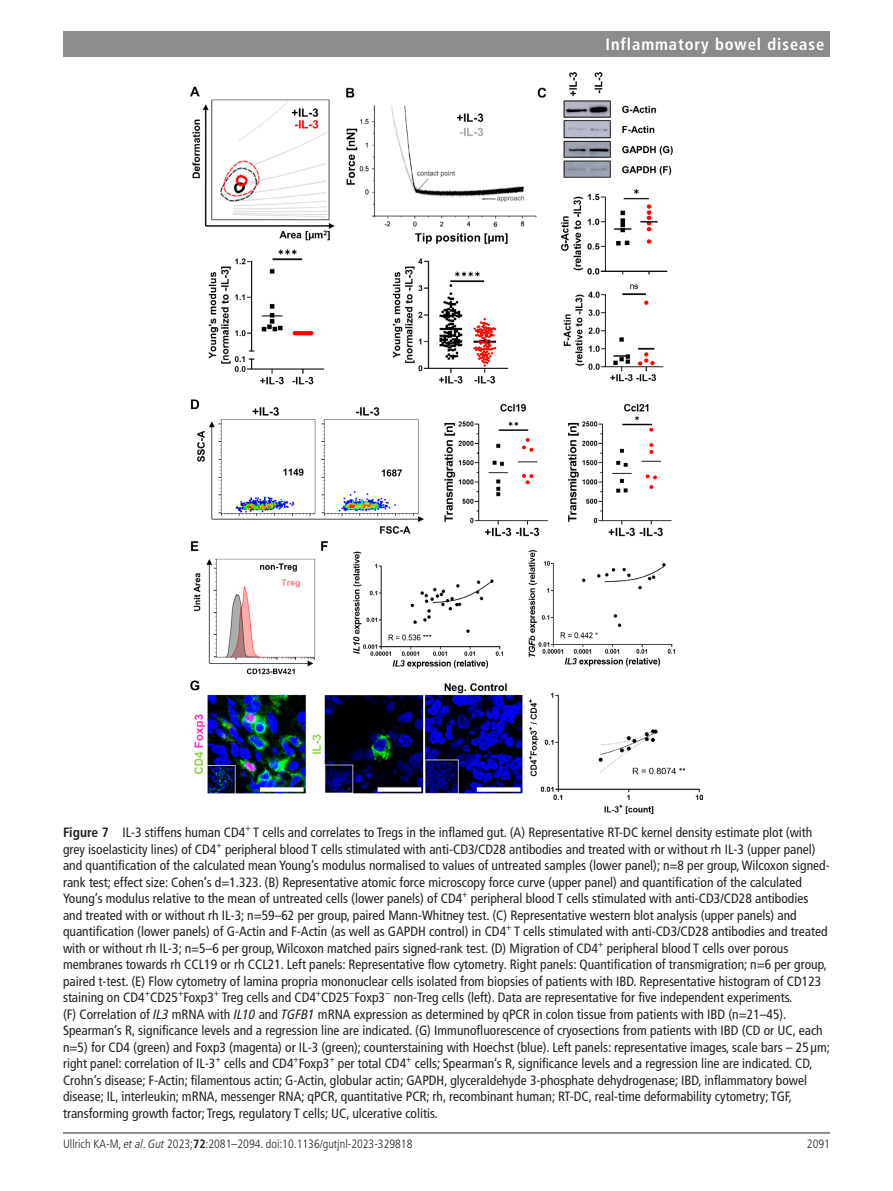
<style>
.page{position:relative;width:893px;height:1191px;background:#fff}
.page>*{position:absolute;margin:0;border:0;box-sizing:border-box;transform-origin:0 0}
.t1{font:700 condensed 16.5px "Frutiger LT Pro";letter-spacing:.055em;color:#fff}
.t2{font:condensed 13.5px/16.5px "Frutiger LT Pro";color:#231f20}
.t3{font:300 condensed 12px "Frutiger LT Pro";color:#231f20}
.t4{font:condensed 9px "Frutiger LT Pro";color:#231f20}
.s1{font-weight:700}
.s2{font-style:italic}
</style>
<div class="page">
<hr style="left:63px;top:1132px;width:767px;height:1px;background:#231f20">
<div style="left:63px;top:31px;width:767px;height:25px;background:#8a8c8e"></div>
<img style="left:191px;top:72px;width:511px;height:741px">
<p class="t1" style="left:605px;top:34px;width:220px">Inflammatory bowel disease</p>
<p class="t2" style="left:63px;top:824px;width:184px"><span class="s1">Figure 7</span> IL-3 stiffens human CD4</p>
<p class="t4" style="left:245px;top:822px;width:7px">+</p>
<p class="t2" style="left:63px;top:824px;width:768px;text-indent:190px">T cells and correlates to Tregs in the inflamed gut. (A) Representative RT-DC kernel density estimate plot (with grey isoelasticity lines) of CD4<sup>+</sup> peripheral blood T cells stimulated with anti-CD3/CD28 antibodies and treated with or without rh IL-3 (upper panel) and quantification of the calculated mean Young’s modulus normalised to values of untreated samples (lower panel); n=8 per group, Wilcoxon signed&shy;rank test; effect size: Cohen’s d=1.323. (B) Representative atomic force microscopy force curve (upper panel) and quantification of the calculated Young’s modulus relative to the mean of untreated cells (lower panels) of CD4<sup>+</sup> peripheral blood T cells stimulated with anti-CD3/CD28 antibodies and treated with or without rh IL-3; n=59–62 per group, paired Mann-Whitney test. (C) Representative western blot analysis (upper panels) and quantification (lower panels) of G-Actin and F-Actin (as well as GAPDH control) in CD4<sup>+</sup> T cells stimulated with anti-CD3/CD28 antibodies and treated with or without rh IL-3; n=5–6 per group, Wilcoxon matched pairs signed-rank test. (D) Migration of CD4<sup>+</sup> peripheral blood T cells over porous membranes towards rh CCL19 or rh CCL21. Left panels: Representative flow cytometry. Right panels: Quantification of transmigration; n=6 per group, paired t-test. (E) Flow cytometry of lamina propria mononuclear cells isolated from biopsies of patients with IBD. Representative histogram of CD123 staining on CD4<sup>+</sup>CD25 Foxp3</p>
<p class="t4" style="left:178px;top:987px;width:7px">+</p>
<p class="t4" style="left:214px;top:987px;width:7px">+</p>
<p class="t2" style="left:222px;top:989px;width:165px">Treg cells and CD4 CD25 Foxp3</p>
<p class="t4" style="left:316px;top:987px;width:7px">+</p>
<p class="t4" style="left:349px;top:987px;width:7px">−</p>
<p class="t4" style="left:385px;top:987px;width:7px">−</p>
<p class="t2" style="left:63px;top:989px;width:769px;text-indent:331px">non-Treg cells (left). Data are representative for five independent experiments.<br>(F) Correlation of <span class="s2">IL3</span> mRNA with <span class="s2">IL10</span> and <span class="s2">TGFB1</span> mRNA expression as determined by qPCR in colon tissue from patients with IBD (n=21–45).<br>Spearman’s R, significance levels and a regression line are indicated. (G) Immunofluorescence of cryosections from patients with IBD (CD or UC, each n=5) for CD4 (green) and Foxp3 (magenta) or IL-3 (green); counterstaining with Hoechst (blue). Left panels: representative images, scale bars – 25 µm; right panel: correlation of IL-3<sup>+</sup> cells and CD4<sup>+</sup>Foxp3<sup>+</sup> per total CD4<sup>+</sup> cells; Spearman’s R, significance levels and a regression line are indicated. CD, Crohn’s disease; F-Actin; filamentous actin; G-Actin, globular actin; GAPDH, glyceraldehyde 3-phosphate dehydrogenase; IBD, inflammatory bowel disease; IL, interleukin; mRNA, messenger RNA; qPCR, quantitative PCR; rh, recombinant human; RT-DC, real-time deformability cytometry; TGF, transforming growth factor; Tregs, regulatory T cells; UC, ulcerative colitis.</p>
<p class="t3" style="left:63px;top:1136px;width:351px">Ullrich KA-M, <span class="s2">et al</span>. <span class="s2">Gut</span> 2023;<span class="s1">72</span>:2081–2094. doi:10.1136/gutjnl-2023-329818</p>
<p class="t3" style="left:807px;top:1136px;width:25px">2091</p>
</div>
